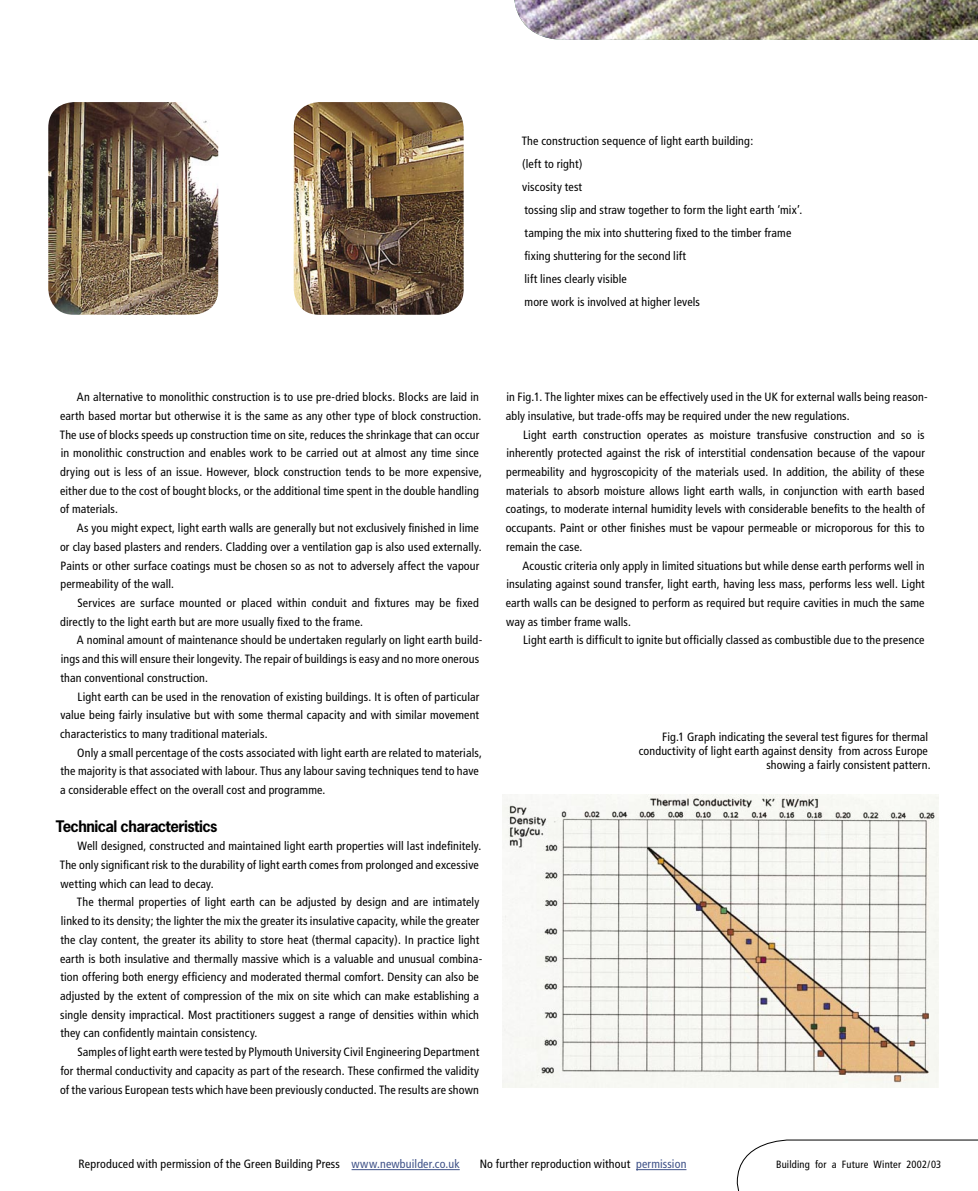
<style>
.page{position:relative;width:978px;height:1191px;background:#fff}
.page>*{position:absolute;margin:0;border:0;box-sizing:border-box;transform-origin:0 0}
.t1{font:700 15px "News Gothic";letter-spacing:-.035em;color:#000}
.t2{font:condensed 12px/18.8px "Frutiger";letter-spacing:.015em;color:#000}
.t3{font:condensed 10.5px "Frutiger";letter-spacing:.015em;color:#000}
.s1{color:#3f5288}
</style>
<div class="page">
<svg style="left:737px;top:1139px;width:241px;height:52px"></svg>
<hr style="left:352px;top:1169px;width:108px;height:1px;background:#3f5288">
<hr style="left:636px;top:1169px;width:50px;height:1px;background:#3f5288">
<img style="left:514px;top:0;width:464px;height:40px">
<img style="left:294px;top:102px;width:170px;height:213px">
<img style="left:48px;top:102px;width:170px;height:213px">
<img style="left:502px;top:794px;width:436px;height:293px">
<p class="t2" style="left:522px;top:130px;width:282px;line-height:23px">The construction sequence of light earth building:<br>(left to right)<br>viscosity test<br>tossing slip and straw together to form the light earth ‘mix’. tamping the mix into shuttering fixed to the timber frame fixing shuttering for the second lift<br>lift lines clearly visible<br>more work is involved at higher levels</p>
<p class="t2" style="left:60px;top:388px;width:424px;text-indent:17px">An alternative to monolithic construction is to use pre-dried blocks. Blocks are laid in earth based mortar but otherwise it is the same as any other type of block construction.<br>The use of blocks speeds up construction time on site, reduces the shrinkage that can occur in monolithic construction and enables work to be carried out at almost any time since drying out is less of an issue. However, block construction tends to be more expensive, either due to the cost of bought blocks, or the additional time spent in the double handling of materials.</p>
<p class="t2" style="left:60px;top:518px;width:423px;text-indent:17px">As you might expect, light earth walls are generally but not exclusively finished in lime or clay based plasters and renders. Cladding over a ventilation gap is also used externally.<br>Paints or other surface coatings must be chosen so as not to adversely affect the vapour permeability of the wall.</p>
<p class="t2" style="left:60px;top:593px;width:420px;text-indent:17px">Services are surface mounted or placed within conduit and fixtures may be fixed directly to the light earth but are more usually fixed to the frame.</p>
<p class="t2" style="left:60px;top:631px;width:423px;text-indent:16px">A nominal amount of maintenance should be undertaken regularly on light earth build&shy;ings and this will ensure their longevity. The repair of buildings is easy and no more onerous than conventional construction.</p>
<p class="t2" style="left:60px;top:687px;width:421px;text-align:justify;text-indent:18px">Light earth can be used in the renovation of existing buildings. It is often of particular value being fairly insulative but with some thermal capacity and with similar movement characteristics to many traditional materials.</p>
<p class="t2" style="left:60px;top:743px;width:423px;text-indent:17px">Only a small percentage of the costs associated with light earth are related to materials, the majority is that associated with labour. Thus any labour saving techniques tend to have a considerable effect on the overall cost and programme.</p>
<p class="t1" style="left:56px;top:816px;width:163px">Technical characteristics</p>
<p class="t2" style="left:60px;top:837px;width:423px;text-indent:18px">Well designed, constructed and maintained light earth properties will last indefinitely.<br>The only significant risk to the durability of light earth comes from prolonged and excessive wetting which can lead to decay.</p>
<p class="t2" style="left:60px;top:893px;width:424px;text-indent:17px">The thermal properties of light earth can be adjusted by design and are intimately linked to its density; the lighter the mix the greater its insulative capacity, while the greater the clay content, the greater its ability to store heat (thermal capacity). In practice light earth is both insulative and thermally massive which is a valuable and unusual combina&shy;tion offering both energy efficiency and moderated thermal comfort. Density can also be adjusted by the extent of compression of the mix on site which can make establishing a single density impractical. Most practitioners suggest a range of densities within which they can confidently maintain consistency.</p>
<p class="t2" style="left:60px;top:1042px;width:421px;text-align:justify;text-indent:17px">Samples of light earth were tested by Plymouth University Civil Engineering Department for thermal conductivity and capacity as part of the research. These confirmed the validity of the various European tests which have been previously conducted. The results are shown</p>
<p class="t2" style="left:506px;top:388px;width:424px">in Fig.1. The lighter mixes can be effectively used in the UK for external walls being reason&shy;ably insulative, but trade-offs may be required under the new regulations.</p>
<p class="t2" style="left:506px;top:425px;width:421px;text-align:justify;text-indent:18px">Light earth construction operates as moisture transfusive construction and so is inherently protected against the risk of interstitial condensation because of the vapour permeability and hygroscopicity of the materials used. In addition, the ability of these materials to absorb moisture allows light earth walls, in conjunction with earth based coatings, to moderate internal humidity levels with considerable benefits to the health of occupants. Paint or other finishes must be vapour permeable or microporous for this to remain the case.</p>
<p class="t2" style="left:506px;top:556px;width:421px;text-align:justify;text-indent:17px">Acoustic criteria only apply in limited situations but while dense earth performs well in insulating against sound transfer, light earth, having less mass, performs less well. Light earth walls can be designed to perform as required but require cavities in much the same way as timber frame walls.</p>
<p class="t2" style="left:523px;top:631px;width:403px">Light earth is difficult to ignite but officially classed as combustible due to the presence</p>
<p class="t2" style="left:639px;top:729px;width:293px;line-height:14.4px;text-align:right">Fig.1 Graph indicating the several test figures for thermal conductivity of light earth against density from across Europe showing a fairly consistent pattern.</p>
<p class="t2" style="left:79px;top:1155px;width:383px">Reproduced with permission of the Green Building Press <span class="s1">www.newbuilder.co.uk</span></p>
<p class="t2" style="left:480px;top:1155px;width:208px">No further reproduction without <span class="s1">permission</span></p>
<p class="t3" style="left:776px;top:1158px;width:167px">Building for a Future Winter 2002/03</p>
</div>
